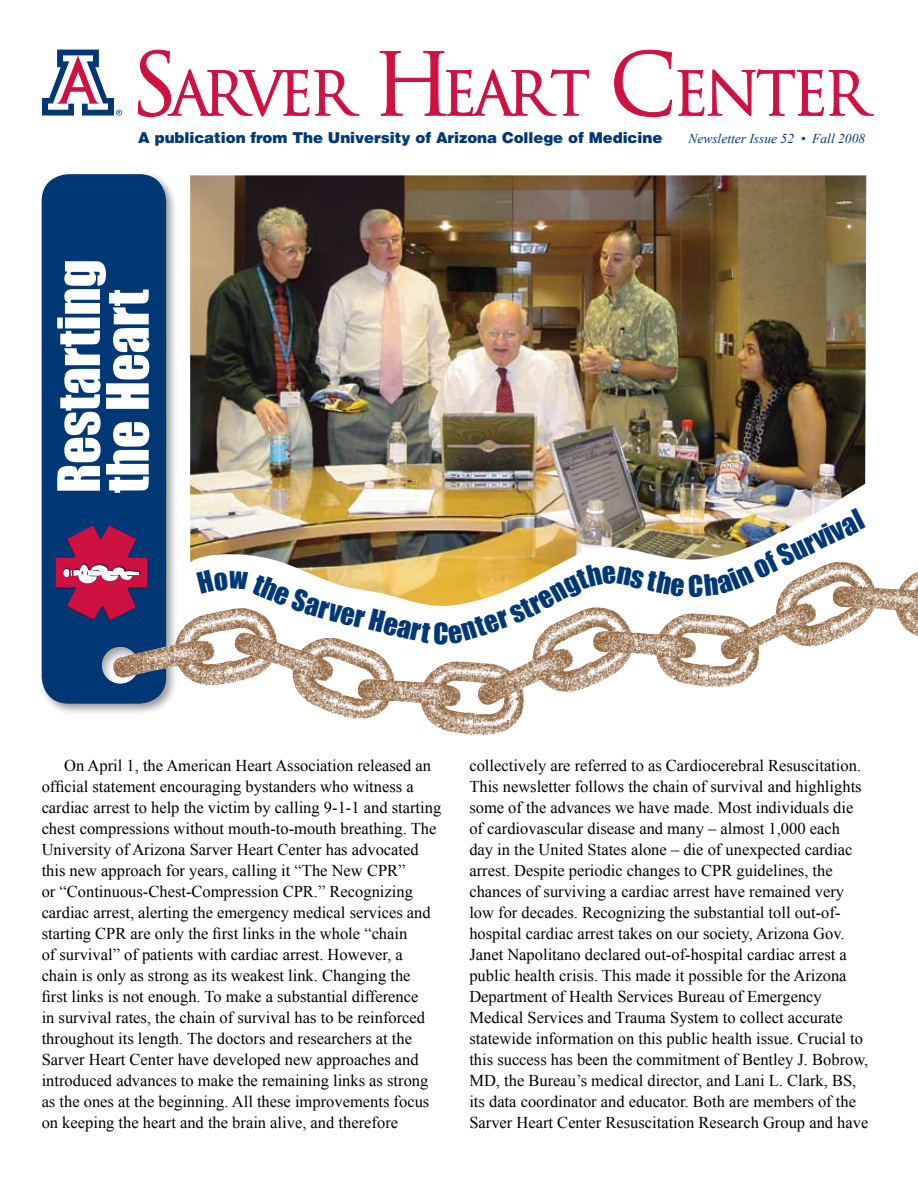
<style>
.page{position:relative;width:918px;height:1188px;background:#fff}
.page>*{position:absolute;margin:0;border:0;box-sizing:border-box;transform-origin:0 0}
.t1{font:54px/48.8px "Impact";color:#fff}
.t2{font:27px "Impact";color:#003876}
.t3{font:16.5px/21px "Times New Roman";color:#000}
.t4{font:900 15px "Helvetica";letter-spacing:-.005em;color:#003876}
.t5{font:italic 13.5px "Times New Roman";color:#003876}
</style>
<div class="page">
<div style="left:38px;top:170px;width:141px;height:546px;background:#000;opacity:.4"></div>
<div style="left:42px;top:174px;width:124px;height:530px;background:#003876;border-radius:27px"></div>
<div style="left:101px;top:644px;width:40px;height:41px;background:#000;opacity:.4"></div>
<svg style="left:42px;top:50px;width:80px;height:66px"></svg>
<svg style="left:138px;top:50px;width:736px;height:67px"></svg>
<img style="left:113px;top:608px;width:121px;height:77px">
<img style="left:234px;top:645px;width:152px;height:74px">
<img style="left:357px;top:661px;width:167px;height:74px">
<img style="left:477px;top:645px;width:115px;height:61px">
<img style="left:592px;top:645px;width:167px;height:42px">
<img style="left:190px;top:175px;width:676px;height:387px">
<img style="left:720px;top:562px;width:145px;height:98px">
<img style="left:832px;top:572px;width:86px;height:65px">
<div style="left:53px;top:524px;width:96px;height:99px;background:#000;opacity:.5"></div>
<svg style="left:55px;top:525px;width:92px;height:96px"></svg>
<svg style="left:196px;top:550px;width:583px;height:95px"></svg>
<svg style="left:851px;top:508px;width:15px;height:22px"></svg>
<p class="t4" style="left:138px;top:128px;width:526px">A publication from The University of Arizona College of Medicine</p>
<p class="t5" style="left:688px;top:129px;width:178px">Newsletter Issue 52 • Fall 2008</p>
<h1 class="t1" style="left:53px;top:493px;width:235px;rotate:-90deg">Restarting the Heart</h1>
<h2 class="t2" style="left:770px;top:539px;width:86px;rotate:-26deg">Surviva</h2>
<p class="t3" style="left:42px;top:754px;width:401px;text-indent:23px">On April 1, the American Heart Association released an official statement encouraging bystanders who witness a cardiac arrest to help the victim by calling 9-1-1 and starting chest compressions without mouth-to-mouth breathing. The University of Arizona Sarver Heart Center has advocated this new approach for years, calling it “The New CPR”<br>or “Continuous-Chest-Compression CPR.” Recognizing cardiac arrest, alerting the emergency medical services and starting CPR are only the first links in the whole “chain<br>of survival” of patients with cardiac arrest. However, a chain is only as strong as its weakest link. Changing the<br>first links is not enough. To make a substantial difference<br>in survival rates, the chain of survival has to be reinforced throughout its length. The doctors and researchers at the Sarver Heart Center have developed new approaches and introduced advances to make the remaining links as strong as the ones at the beginning. All these improvements focus on keeping the heart and the brain alive, and therefore</p>
<p class="t3" style="left:469px;top:754px;width:401px">collectively are referred to as Cardiocerebral Resuscitation.<br>This newsletter follows the chain of survival and highlights some of the advances we have made. Most individuals die of cardiovascular disease and many – almost 1,000 each<br>day in the United States alone – die of unexpected cardiac arrest. Despite periodic changes to CPR guidelines, the chances of surviving a cardiac arrest have remained very low for decades. Recognizing the substantial toll out-of&shy;hospital cardiac arrest takes on our society, Arizona Gov.<br>Janet Napolitano declared out-of-hospital cardiac arrest a public health crisis. This made it possible for the Arizona Department of Health Services Bureau of Emergency Medical Services and Trauma System to collect accurate statewide information on this public health issue. Crucial to this success has been the commitment of Bentley J. Bobrow, MD, the Bureau’s medical director, and Lani L. Clark, BS, its data coordinator and educator. Both are members of the Sarver Heart Center Resuscitation Research Group and have</p>
</div>
